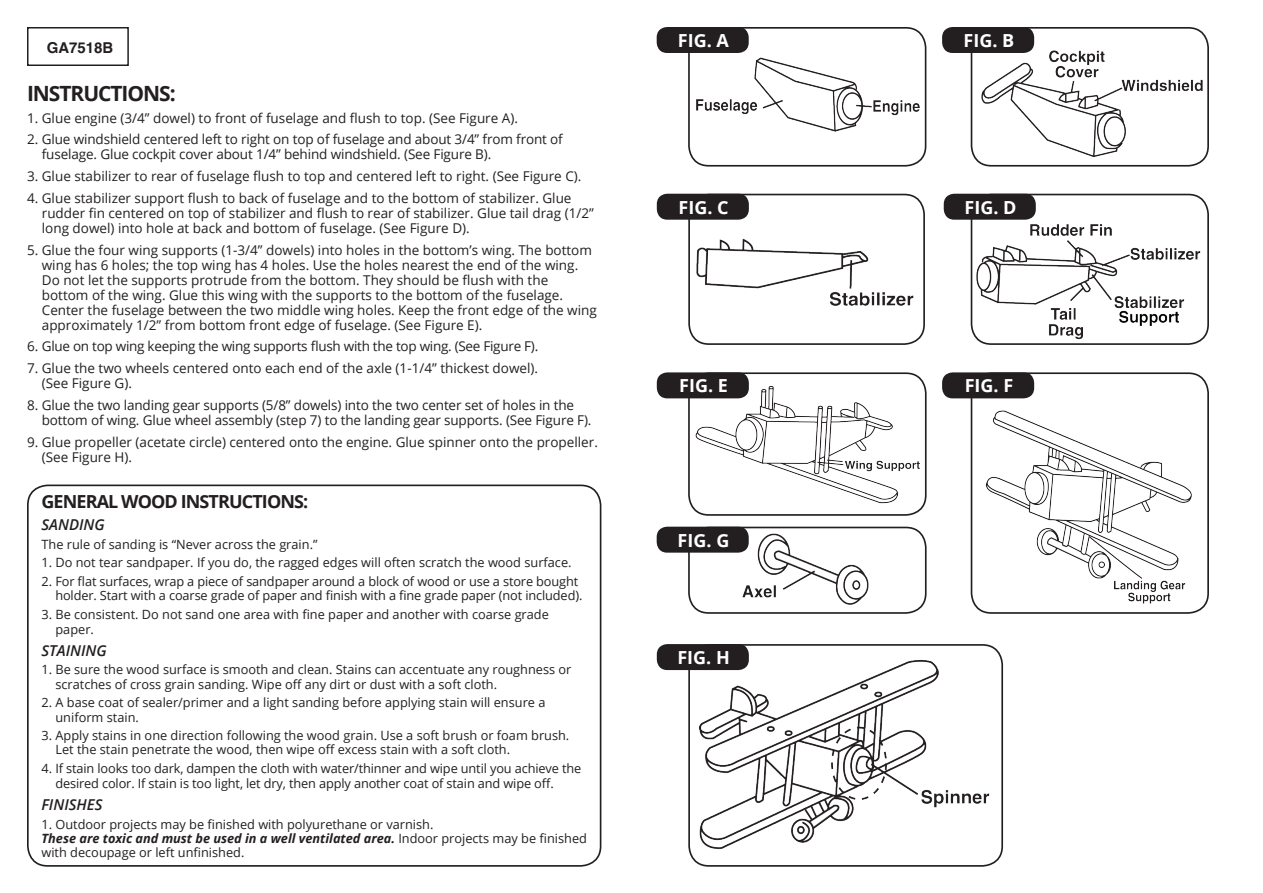
<style>
.page{position:relative;width:1263px;height:893px;background:#fff}
.page>*{position:absolute;margin:0;border:0;box-sizing:border-box;transform-origin:0 0}
.t1{font:700 21px "Open Sans";letter-spacing:-.05em;color:#231f20}
.t2{font:700 18px "Open Sans";color:#fff}
.t3{font:700 18px "Open Sans";letter-spacing:-.05em;color:#231f20}
.t4{font:italic 600 15px "Open Sans";color:#231f20}
.t5{font:700 15px "Helvetica";color:#231f20}
.t6{font:13.5px/15px "Open Sans";color:#231f20}
.t7{font:13.5px "Open Sans";letter-spacing:-.02em;color:#231f20}
.t8{font:12.75px/14.2px "Open Sans";color:#231f20}
.s1{font-weight:700;font-style:italic}
</style>
<div class="page">
<div style="left:27px;top:27px;width:102px;height:39px;border:2px solid #231f20"></div>
<img style="left:695px;top:40px;width:231px;height:124px">
<div style="left:688px;top:27px;width:238px;height:140px;border:2px solid #231f20;border-radius:20px"></div>
<img style="left:980px;top:28px;width:228px;height:137px">
<div style="left:971px;top:27px;width:238px;height:140px;border:2px solid #231f20;border-radius:20px"></div>
<img style="left:691px;top:195px;width:233px;height:149px">
<div style="left:688px;top:194px;width:237px;height:151px;border:2px solid #231f20;border-radius:20px"></div>
<img style="left:971px;top:224px;width:237px;height:120px">
<div style="left:971px;top:194px;width:238px;height:151px;border:2px solid #231f20;border-radius:20px"></div>
<img style="left:691px;top:373px;width:235px;height:141px">
<div style="left:688px;top:372px;width:238px;height:144px;border:2px solid #231f20;border-radius:20px"></div>
<img style="left:971px;top:375px;width:229px;height:229px">
<div style="left:971px;top:372px;width:238px;height:242px;border:2px solid #231f20;border-radius:20px"></div>
<div style="left:657px;top:27px;width:92px;height:26px;background:#231f20;border-radius:11px"></div>
<div style="left:657px;top:194px;width:92px;height:26px;background:#231f20;border-radius:11px"></div>
<div style="left:657px;top:372px;width:92px;height:26px;background:#231f20;border-radius:11px"></div>
<div style="left:942px;top:27px;width:92px;height:26px;background:#231f20;border-radius:11px"></div>
<div style="left:944px;top:194px;width:92px;height:26px;background:#231f20;border-radius:11px"></div>
<div style="left:942px;top:372px;width:92px;height:26px;background:#231f20;border-radius:11px"></div>
<img style="left:691px;top:645px;width:311px;height:219px">
<div style="left:688px;top:644px;width:315px;height:223px;border:2px solid #231f20;border-radius:20px"></div>
<div style="left:657px;top:644px;width:92px;height:26px;background:#231f20;border-radius:11px"></div>
<div style="left:27px;top:485px;width:574px;height:382px;border:2px solid #231f20;border-radius:20px"></div>
<img style="left:691px;top:527px;width:235px;height:86px">
<div style="left:688px;top:527px;width:238px;height:87px;border:2px solid #231f20;border-radius:20px"></div>
<div style="left:657px;top:527px;width:92px;height:26px;background:#231f20;border-radius:11px"></div>
<p class="t5" style="left:47px;top:39px;width:68px">GA7518B</p>
<h1 class="t1" style="left:27px;top:79px;width:150px">INSTRUCTIONS:</h1>
<p class="t6" style="left:27px;top:110px;width:492px">1. Glue engine (3/4” dowel) to front of fuselage and flush to top. (See Figure A).</p>
<p class="t6" style="left:42px;top:132px;width:522px;text-indent:-15px">2. Glue windshield centered left to right on top of fuselage and about 3/4” from front of fuselage. Glue cockpit cover about 1/4” behind windshield. (See Figure B).</p>
<p class="t6" style="left:27px;top:168px;width:556px">3. Glue stabilizer to rear of fuselage flush to top and centered left to right. (See Figure C).</p>
<p class="t6" style="left:42px;top:190px;width:553px;text-indent:-15px">4. Glue stabilizer support flush to back of fuselage and to the bottom of stabilizer. Glue rudder fin centered on top of stabilizer and flush to rear of stabilizer. Glue tail drag (1/2” long dowel) into hole at back and bottom of fuselage. (See Figure D).</p>
<p class="t6" style="left:42px;top:242px;width:556px;text-indent:-15px">5. Glue the four wing supports (1-3/4” dowels) into holes in the bottom’s wing. The bottom wing has 6 holes; the top wing has 4 holes. Use the holes nearest the end of the wing.<br>Do not let the supports protrude from the bottom. They should be flush with the bottom of the wing. Glue this wing with the supports to the bottom of the fuselage.<br>Center the fuselage between the two middle wing holes. Keep the front edge of the wing approximately 1/2” from bottom front edge of fuselage. (See Figure E).</p>
<p class="t7" style="left:27px;top:337px;width:513px">6. Glue on top wing keeping the wing supports flush with the top wing. (See Figure F).</p>
<p class="t6" style="left:42px;top:360px;width:498px;text-indent:-15px">7. Glue the two wheels centered onto each end of the axle (1-1/4” thickest dowel). (See Figure G).</p>
<p class="t6" style="left:42px;top:397px;width:551px;text-indent:-15px">8. Glue the two landing gear supports (5/8” dowels) into the two center set of holes in the bottom of wing. Glue wheel assembly (step 7) to the landing gear supports. (See Figure F).</p>
<p class="t6" style="left:42px;top:434px;width:558px;text-indent:-15px">9. Glue propeller (acetate circle) centered onto the engine. Glue spinner onto the propeller. (See Figure H).</p>
<h2 class="t3" style="left:41px;top:488px;width:268px">GENERAL WOOD INSTRUCTIONS:</h2>
<p class="t4" style="left:41px;top:514px;width:65px">SANDING</p>
<p class="t8" style="left:41px;top:536px;width:278px">The rule of sanding is “Never across the grain.”</p>
<p class="t8" style="left:41px;top:555px;width:532px">1. Do not tear sandpaper. If you do, the ragged edges will often scratch the wood surface.</p>
<p class="t8" style="left:55px;top:574px;width:528px;text-indent:-14px">2. For flat surfaces, wrap a piece of sandpaper around a block of wood or use a store bought holder. Start with a coarse grade of paper and finish with a fine grade paper (not included).</p>
<p class="t8" style="left:55px;top:606px;width:495px;line-height:15px;text-indent:-14px">3. Be consistent. Do not sand one area with fine paper and another with coarse grade paper.</p>
<p class="t4" style="left:41px;top:640px;width:67px">STAINING</p>
<p class="t8" style="left:55px;top:662px;width:517px;text-indent:-14px">1. Be sure the wood surface is smooth and clean. Stains can accentuate any roughness or scratches of cross grain sanding. Wipe off any dirt or dust with a soft cloth.</p>
<p class="t8" style="left:55px;top:695px;width:491px;text-indent:-14px">2. A base coat of sealer/primer and a light sanding before applying stain will ensure a uniform stain.</p>
<p class="t8" style="left:55px;top:728px;width:515px;text-indent:-14px">3. Apply stains in one direction following the wood grain. Use a soft brush or foam brush.<br>Let the stain penetrate the wood, then wipe off excess stain with a soft cloth.</p>
<p class="t8" style="left:55px;top:760px;width:527px;line-height:15px;text-indent:-14px">4. If stain looks too dark, dampen the cloth with water/thinner and wipe until you achieve the desired color. If stain is too light, let dry, then apply another coat of stain and wipe off.</p>
<p class="t4" style="left:41px;top:794px;width:63px">FINISHES</p>
<p class="t8" style="left:41px;top:817px;width:547px">1. Outdoor projects may be finished with polyurethane or varnish.<br><span class="s1">These are toxic and must be used in a well ventilated area.</span> Indoor projects may be finished with decoupage or left unfinished.</p>
<h2 class="t2" style="left:678px;top:28px;width:53px">FIG. A</h2>
<h2 class="t2" style="left:678px;top:195px;width:52px">FIG. C</h2>
<h2 class="t2" style="left:679px;top:373px;width:50px">FIG. E</h2>
<h2 class="t2" style="left:678px;top:527px;width:53px">FIG. G</h2>
<h2 class="t2" style="left:677px;top:645px;width:54px">FIG. H</h2>
<h2 class="t2" style="left:963px;top:28px;width:52px">FIG. B</h2>
<h2 class="t2" style="left:964px;top:195px;width:54px">FIG. D</h2>
<h2 class="t2" style="left:965px;top:373px;width:50px">FIG. F</h2>
</div>
